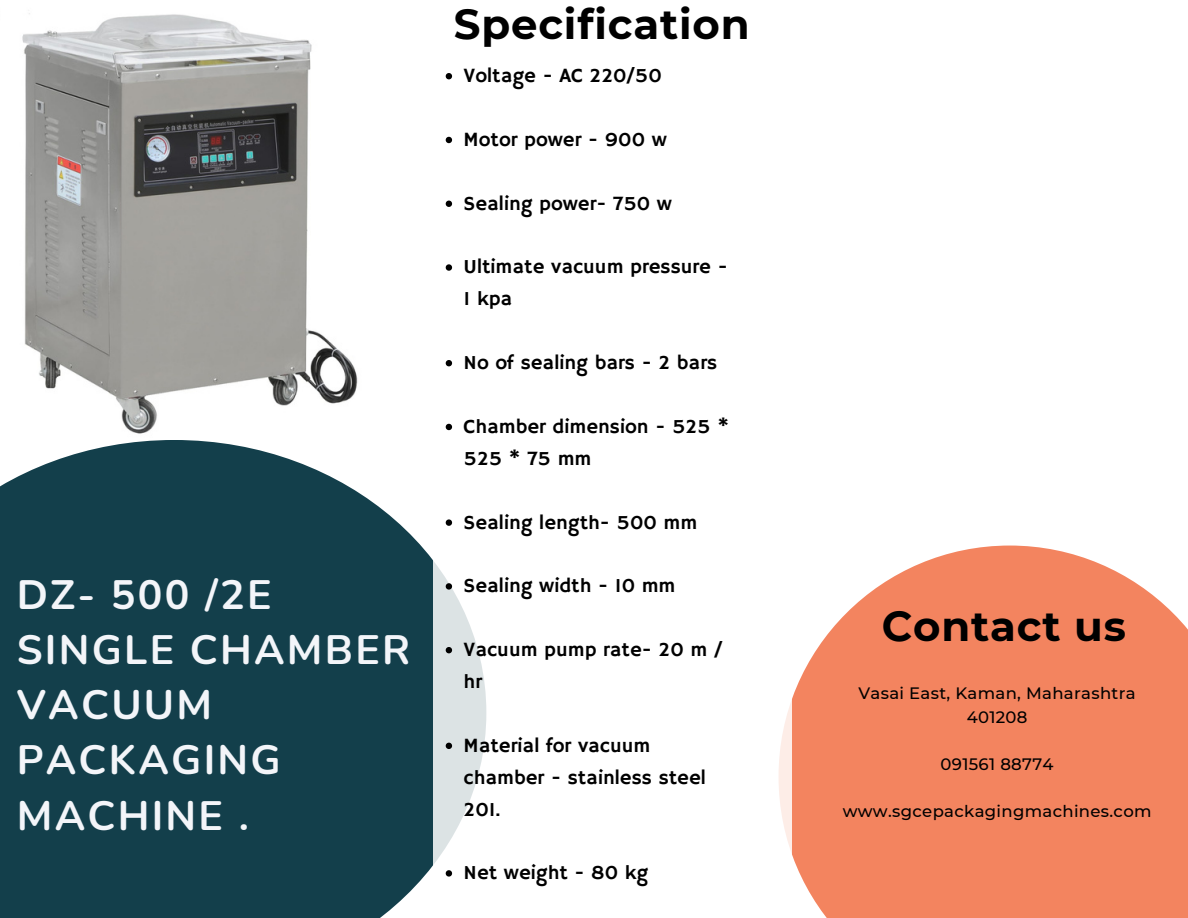
<style>
.page{position:relative;width:1188px;height:918px;background:#fff}
.page>*{position:absolute;margin:0;border:0;box-sizing:border-box;transform-origin:0 0}
.t1{font:700 41.85px "Montserrat";letter-spacing:.02em;color:#000}
.t2{font:700 41.1px/55.3px "Nunito";letter-spacing:.055em;color:#f3f5f9}
.t3{font:20.25px/32px "Hammersmith One";color:#000}
.t4{font:500 16.5px/23.7px "Montserrat";letter-spacing:.02em;color:#000;text-align:center}
</style>
<div class="page">
<svg style="left:792px;top:546px;width:396px;height:372px;fill:#f3845f"></svg>
<div style="left:0;top:440px;width:433px;height:478px;background:#133f4b"></div>
<img style="left:22px;top:13px;width:336px;height:421px">
<svg style="left:446px;top:73px;width:6px;height:6px"></svg>
<svg style="left:446px;top:137px;width:6px;height:6px"></svg>
<svg style="left:446px;top:201px;width:6px;height:6px"></svg>
<svg style="left:446px;top:264px;width:6px;height:7px"></svg>
<svg style="left:446px;top:360px;width:6px;height:6px"></svg>
<svg style="left:446px;top:424px;width:6px;height:6px"></svg>
<svg style="left:446px;top:519px;width:6px;height:7px"></svg>
<svg style="left:446px;top:583px;width:6px;height:7px"></svg>
<svg style="left:446px;top:647px;width:6px;height:6px"></svg>
<svg style="left:446px;top:743px;width:6px;height:6px"></svg>
<svg style="left:446px;top:870px;width:6px;height:7px"></svg>
<h2 class="t2" style="left:17px;top:567px;width:395px">DZ- 500 /2E<br>SINGLE CHAMBER<br>VACUUM<br>PACKAGING<br>MACHINE .</h2>
<h1 class="t1" style="left:454px;top:-1px;width:297px">Specification</h1>
<p class="t3" style="left:464px;top:61px;width:200px">Voltage - AC 220/50</p>
<p class="t3" style="left:464px;top:124px;width:205px">Motor power - 900 w</p>
<p class="t3" style="left:464px;top:188px;width:210px">Sealing power- 750 w</p>
<p class="t3" style="left:464px;top:252px;width:266px">Ultimate vacuum pressure -<br>1 kpa</p>
<p class="t3" style="left:464px;top:348px;width:255px">No of sealing bars - 2 bars</p>
<p class="t3" style="left:464px;top:411px;width:267px">Chamber dimension - 525 *<br>525 * 75 mm</p>
<p class="t3" style="left:464px;top:507px;width:235px">Sealing length- 500 mm</p>
<p class="t3" style="left:464px;top:571px;width:213px">Sealing width - 10 mm</p>
<p class="t3" style="left:464px;top:635px;width:260px">Vacuum pump rate- 20 m / hr</p>
<p class="t3" style="left:464px;top:730px;width:244px">Material for vacuum chamber - stainless steel<br>201.</p>
<p class="t3" style="left:464px;top:858px;width:186px">Net weight - 80 kg</p>
<h1 class="t1" style="left:882px;top:600px;width:246px">Contact us</h1>
<p class="t4" style="left:859px;top:682px;width:279px">Vasai East, Kaman, Maharashtra<br>401208</p>
<p class="t4" style="left:941px;top:752px;width:115px">091561 88774</p>
<p class="t4" style="left:843px;top:800px;width:310px">www.sgcepackagingmachines.com</p>
</div>
